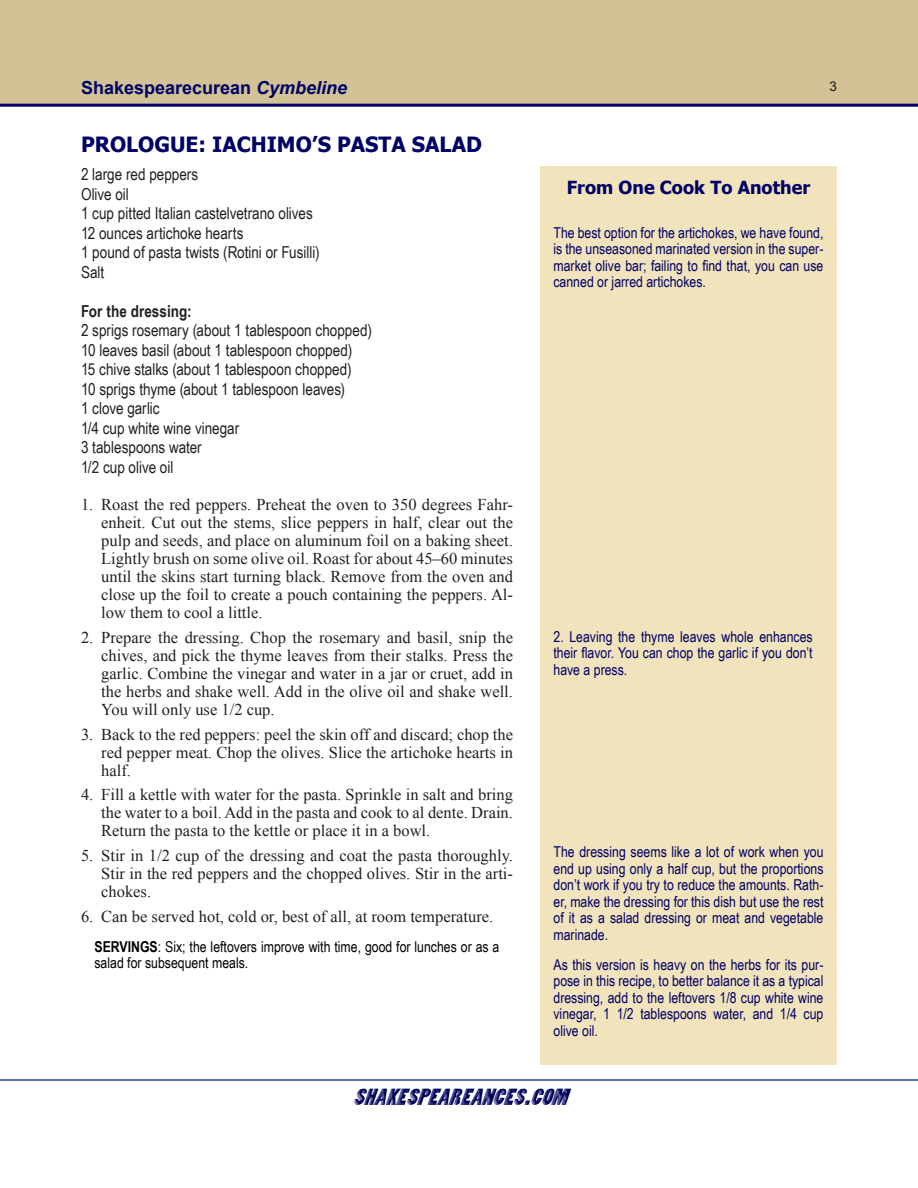
<style>
.page{position:relative;width:918px;height:1188px;background:#fff}
.page>*{position:absolute;margin:0;border:0;box-sizing:border-box;transform-origin:0 0}
.t1{font:italic 22.05px "Poplar Std";color:#006;scale:1.05 1}
.Body{font:700 21px "Tahoma";color:#006}
.t2{font:700 18px "Arial";color:#006}
.Body-2{font:700 18px "Tahoma";color:#006}
.t3{font:16.5px/18px "Times New Roman";color:#231f20;text-align:justify}
.Ingredients{font:16.5px "Arial Narrow";color:#231f20}
.Ingredients-2{font:700 16.5px "Arial Narrow";letter-spacing:.005em;color:#231f20}
.Secrets{font:15px/16.5px "Arial Narrow";color:#006;text-align:justify}
.Servings{font:15px/16.5px "Arial Narrow";color:#000}
.Folio{font:13.5px "Arial";color:#231f20}
.s1{font-style:italic}
.s2{font-weight:700}
.s3{font-size:31.5px}
</style>
<div class="page">
<div style="left:0;top:0;width:918px;height:104px;background:#d2c295"></div>
<hr style="left:0;top:1079px;width:918px;height:2px;background:#253f8e">
<div style="left:353px;top:1083px;width:224px;height:27px;background:#231f20;opacity:.75"></div>
<hr style="left:0;top:104px;width:918px;height:3px;background:#006">
<div style="left:540px;top:166px;width:297px;height:899px;background:#f1e3bb"></div>
<p class="t2" style="left:81px;top:76px;width:268px">Shakespearecurean <span class="s1">Cymbeline</span></p>
<p class="Folio" style="left:829px;top:78px;width:9px">3</p>
<p class="Body" style="left:81px;top:130px;width:402px">PROLOGUE: IACHIMO’S PASTA SALAD</p>
<p class="Ingredients" style="left:81px;top:162px;width:119px">2 large red peppers</p>
<p class="Ingredients" style="left:81px;top:182px;width:49px">Olive oil</p>
<p class="Ingredients" style="left:81px;top:201px;width:233px">1 cup pitted Italian castelvetrano olives</p>
<p class="Ingredients" style="left:81px;top:221px;width:164px">12 ounces artichoke hearts</p>
<p class="Ingredients" style="left:81px;top:240px;width:240px">1 pound of pasta twists (Rotini or Fusilli)</p>
<p class="Ingredients" style="left:81px;top:260px;width:25px">Salt</p>
<p class="Ingredients-2" style="left:81px;top:298px;width:112px">For the dressing:</p>
<p class="Ingredients" style="left:81px;top:318px;width:292px">2 sprigs rosemary (about 1 tablespoon chopped)</p>
<p class="Ingredients" style="left:81px;top:338px;width:273px">10 leaves basil (about 1 tablespoon chopped)</p>
<p class="Ingredients" style="left:81px;top:357px;width:272px">15 chive stalks (about 1 tablespoon chopped)</p>
<p class="Ingredients" style="left:81px;top:377px;width:265px">10 sprigs thyme (about 1 tablespoon leaves)</p>
<p class="Ingredients" style="left:81px;top:396px;width:80px">1 clove garlic</p>
<p class="Ingredients" style="left:81px;top:416px;width:160px">1/4 cup white wine vinegar</p>
<p class="Ingredients" style="left:81px;top:435px;width:122px">3 tablespoons water</p>
<p class="Ingredients" style="left:81px;top:455px;width:94px">1/2 cup olive oil</p>
<p class="t3" style="left:101px;top:495px;width:413px;text-indent:-20px">1. Roast the red peppers. Preheat the oven to 350 degrees Fahr&shy;enheit. Cut out the stems, slice peppers in half, clear out the pulp and seeds, and place on aluminum foil on a baking sheet.<br>Lightly brush on some olive oil. Roast for about 45–60 minutes until the skins start turning black. Remove from the oven and close up the foil to create a pouch containing the peppers. Al&shy;low them to cool a little.</p>
<p class="t3" style="left:101px;top:628px;width:413px;text-indent:-20px">2. Prepare the dressing. Chop the rosemary and basil, snip the chives, and pick the thyme leaves from their stalks. Press the garlic. Combine the vinegar and water in a jar or cruet, add in the herbs and shake well. Add in the olive oil and shake well.<br>You will only use 1/2 cup.</p>
<p class="t3" style="left:101px;top:725px;width:413px;text-indent:-20px">3. Back to the red peppers: peel the skin off and discard; chop the red pepper meat. Chop the olives. Slice the artichoke hearts in half.</p>
<p class="t3" style="left:101px;top:785px;width:413px;text-indent:-20px">4. Fill a kettle with water for the pasta. Sprinkle in salt and bring the water to a boil. Add in the pasta and cook to al dente. Drain.<br>Return the pasta to the kettle or place it in a bowl.</p>
<p class="t3" style="left:101px;top:846px;width:413px;text-indent:-20px">5. Stir in 1/2 cup of the dressing and coat the pasta thoroughly.<br>Stir in the red peppers and the chopped olives. Stir in the arti&shy;chokes.</p>
<p class="t3" style="left:81px;top:907px;width:414px">6. Can be served hot, cold or, best of all, at room temperature.</p>
<p class="Servings" style="left:94px;top:938px;width:406px"><span class="s2">SERVINGS</span>: Six; the leftovers improve with time, good for lunches or as a salad for subsequent meals.</p>
<p class="Body-2" style="left:567px;top:175px;width:245px">From One Cook To Another</p>
<p class="Secrets" style="left:554px;top:224px;width:272px">The best option for the artichokes, we have found, is the unseasoned marinated version in the super&shy;market olive bar; failing to find that, you can use canned or jarred artichokes.</p>
<p class="Secrets" style="left:554px;top:628px;width:261px">2. Leaving the thyme leaves whole enhances their flavor. You can chop the garlic if you don’t have a press.</p>
<p class="Secrets" style="left:554px;top:843px;width:272px">The dressing seems like a lot of work when you end up using only a half cup, but the proportions don’t work if you try to reduce the amounts. Rath&shy;er, make the dressing for this dish but use the rest of it as a salad dressing or meat and vegetable marinade.</p>
<p class="Secrets" style="left:554px;top:955px;width:272px">As this version is heavy on the herbs for its pur&shy;pose in this recipe, to better balance it as a typical dressing, add to the leftovers 1/8 cup white wine vinegar, 1 1/2 tablespoons water, and 1/4 cup olive oil.</p>
<h1 class="t1" style="left:353px;top:1085px;width:214px">SHAKESPEAREANCES<span class="s3">.</span>COM</h1>
</div>
